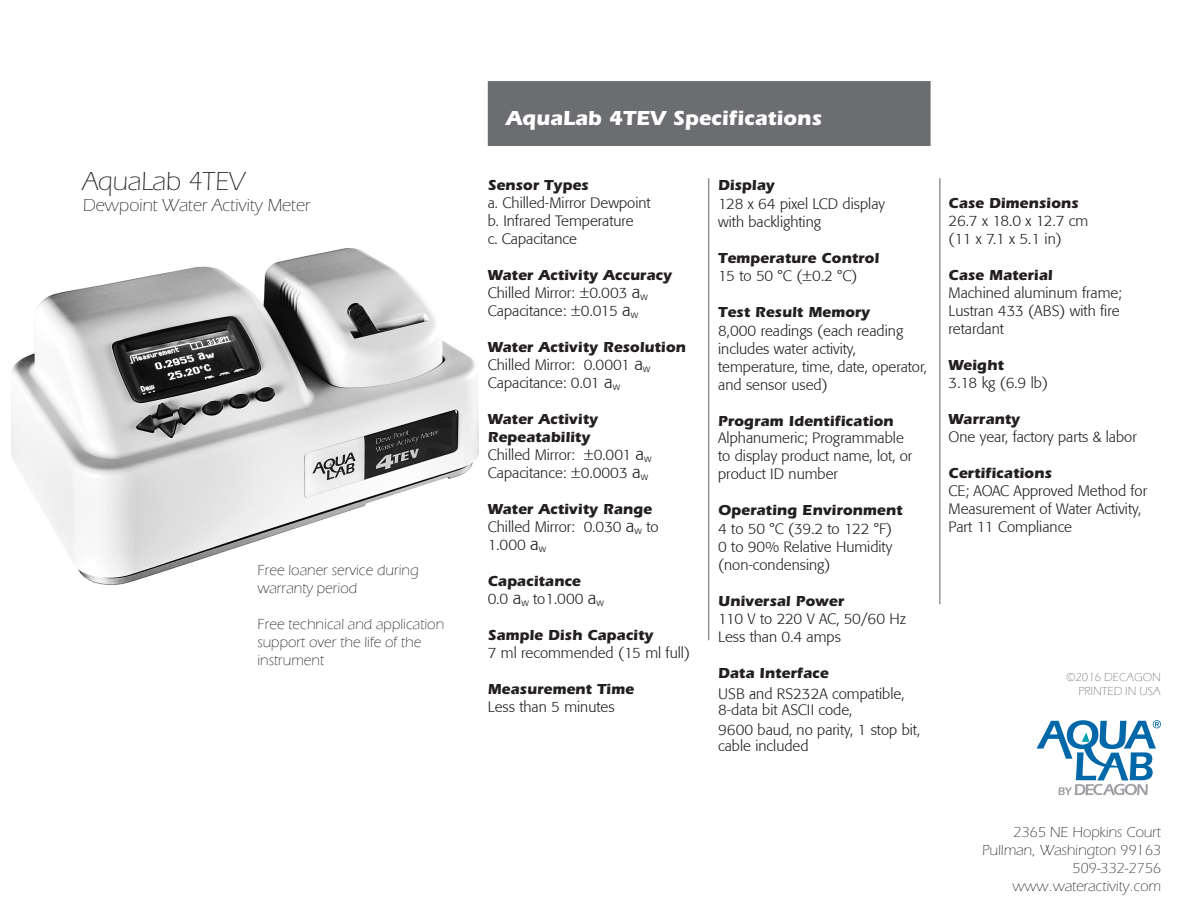
<style>
.page{position:relative;width:1188px;height:918px;background:#fff}
.page>*{position:absolute;margin:0;border:0;box-sizing:border-box;transform-origin:0 0}
.t1{font:300 27px "ITC Eras LT";color:#231f20}
.t2{font:700 21px "ITC Eras LT";color:#fff}
.t3{font:300 18px "ITC Eras LT";color:#231f20}
.t4{font:300 15px/18.1px "Formata";color:#231f20}
.spec_subheads{font:700 15px/18px "ITC Eras LT";color:#231f20}
.t5{font:300 15px/18px "Eras ITC";color:#231f20}
.t6{font:300 15px/18px "ITC Eras LT";color:#231f20;text-align:right}
.t7{font:300 12px "Eras ITC";color:#6c6d70}
.s1{font-size:18px}
.s2{font-family:"Formata";font-weight:300}
.s3{font-family:"Formata";font-weight:300;font-size:18px}
.s4{font-family:"ITC Eras LT";font-weight:700}
</style>
<div class="page">
<img style="left:11px;top:248px;width:467px;height:336px">
<div style="left:257px;top:565px;width:213px;height:126px;background:#fff"></div>
<div style="left:488px;top:81px;width:443px;height:65px;background:#6c6d70"></div>
<hr style="left:708px;top:178px;width:1px;height:462px;background:#939598">
<hr style="left:939px;top:178px;width:2px;height:426px;background:#939598">
<svg style="left:1037px;top:720px;width:124px;height:75px"></svg>
<p class="t1" style="left:83px;top:166px;width:164px">AquaLab 4TEV</p>
<p class="t3" style="left:83px;top:196px;width:229px">Dewpoint Water Activity Meter</p>
<p class="t5" style="left:257px;top:561px;width:163px">Free loaner service during warranty period</p>
<p class="t5" style="left:257px;top:615px;width:188px">Free technical and application support over the life of the instrument</p>
<p class="t2" style="left:506px;top:106px;width:317px">AquaLab 4TEV Specifications</p>
<p class="spec_subheads" style="left:488px;top:176px;width:102px">Sensor Types</p>
<p class="t4" style="left:488px;top:194px;width:164px">a. Chilled-Mirror Dewpoint</p>
<p class="t4" style="left:488px;top:212px;width:148px">b. Infrared Temperature</p>
<p class="t4" style="left:488px;top:230px;width:91px">c. Capacitance</p>
<p class="spec_subheads" style="left:488px;top:266px;width:186px">Water Activity Accuracy</p>
<p class="t4" style="left:488px;top:284px;width:162px">Chilled Mirror: ±0.003 <span class="s1">a</span><sub>w<br></sub>Capacitance: ±0.015 <span class="s1">a</span><sub>w</sub></p>
<p class="spec_subheads" style="left:488px;top:338px;width:199px">Water Activity Resolution</p>
<p class="t4" style="left:488px;top:356px;width:164px">Chilled Mirror: 0.0001 <span class="s1">a</span><sub>w</sub></p>
<p class="t4" style="left:488px;top:374px;width:134px">Capacitance: 0.01 <span class="s1">a</span><sub>w</sub></p>
<p class="spec_subheads" style="left:488px;top:410px;width:112px">Water Activity<br>Repeatability</p>
<p class="t4" style="left:488px;top:446px;width:165px">Chilled Mirror: ±0.001 <span class="s1">a</span><sub>w</sub></p>
<p class="t4" style="left:488px;top:464px;width:162px">Capacitance: ±0.0003 <span class="s1">a</span><sub>w</sub></p>
<p class="spec_subheads" style="left:488px;top:500px;width:166px">Water Activity Range</p>
<p class="t4" style="left:488px;top:518px;width:172px">Chilled Mirror: 0.030 <span class="s1">a</span><sub>w</sub> to<br>1.000 <span class="s1">a</span><sub>w</sub></p>
<p class="spec_subheads" style="left:488px;top:572px;width:118px">Capacitance<br><span class="s2">0.0</span> <span class="s3">a</span><sub>w</sub> <span class="s2">to1.000</span> <span class="s3">a</span><sub>w</sub></p>
<p class="spec_subheads" style="left:488px;top:626px;width:167px">Sample Dish Capacity</p>
<p class="t4" style="left:488px;top:644px;width:204px">7 ml recommended (15 ml full)</p>
<p class="spec_subheads" style="left:488px;top:680px;width:148px">Measurement Time</p>
<p class="t4" style="left:488px;top:698px;width:128px">Less than 5 minutes</p>
<p class="t4" style="left:718px;top:176px;width:168px"><span class="s4">Display<br></span>128 x 64 pixel LCD display with backlighting</p>
<p class="spec_subheads" style="left:718px;top:249px;width:162px;line-height:18.5px">Temperature Control<br><span class="s2">15 to 50 °C (±0.2 °C)</span></p>
<p class="t4" style="left:718px;top:303px;width:210px"><span class="s4">Test Result Memory<br></span>8,000 readings (each reading includes water activity, temperature, time, date, operator, and sensor used)</p>
<p class="t4" style="left:718px;top:412px;width:196px"><span class="s4">Program Identification<br></span>Alphanumeric; Programmable to display product name, lot, or product ID number</p>
<p class="t4" style="left:718px;top:501px;width:186px"><span class="s4">Operating Environment<br></span>4 to 50 °C (39.2 to 122 °F)<br>0 to 90% Relative Humidity (non-condensing)</p>
<p class="t4" style="left:718px;top:591px;width:189px"><span class="s4">Universal Power<br></span>110 V to 220 V AC, 50/60 Hz<br>Less than 0.4 amps</p>
<p class="t4" style="left:718px;top:663px;width:188px;line-height:20.7px"><span class="s4">Data Interface<br></span>USB and RS232A compatible,</p>
<p class="t4" style="left:718px;top:700px;width:203px;line-height:20.1px">8-data bit ASCII code,<br>9600 baud, no parity, 1 stop bit,</p>
<p class="t4" style="left:718px;top:736px;width:92px">cable included</p>
<p class="spec_subheads" style="left:949px;top:194px;width:131px">Case Dimensions</p>
<p class="t4" style="left:949px;top:212px;width:141px">26.7 x 18.0 x 12.7 cm</p>
<p class="t4" style="left:949px;top:230px;width:115px">(11 x 7.1 x 5.1 in)</p>
<p class="spec_subheads" style="left:949px;top:266px;width:106px">Case Material</p>
<p class="t4" style="left:949px;top:284px;width:175px">Machined aluminum frame;<br>Lustran 433 (ABS) with fire retardant</p>
<p class="spec_subheads" style="left:949px;top:356px;width:57px">Weight</p>
<p class="t4" style="left:949px;top:374px;width:101px">3.18 kg (6.9 lb)</p>
<p class="spec_subheads" style="left:949px;top:410px;width:73px">Warranty</p>
<p class="t4" style="left:949px;top:428px;width:190px">One year, factory parts &amp; labor</p>
<p class="spec_subheads" style="left:949px;top:464px;width:105px">Certifications</p>
<p class="t4" style="left:949px;top:482px;width:200px">CE; AOAC Approved Method for<br>Measurement of Water Activity,<br>Part 11 Compliance</p>
<p class="t7" style="left:1066px;top:670px;width:96px">©2016 DECAGON</p>
<p class="t7" style="left:1078px;top:684px;width:84px">PRINTED IN USA</p>
<p class="t6" style="left:1013px;top:823px;width:149px">2365 NE Hopkins Court</p>
<p class="t6" style="left:982px;top:841px;width:180px">Pullman, Washington 99163<br>509-332-2756 www.wateractivity.com</p>
</div>
